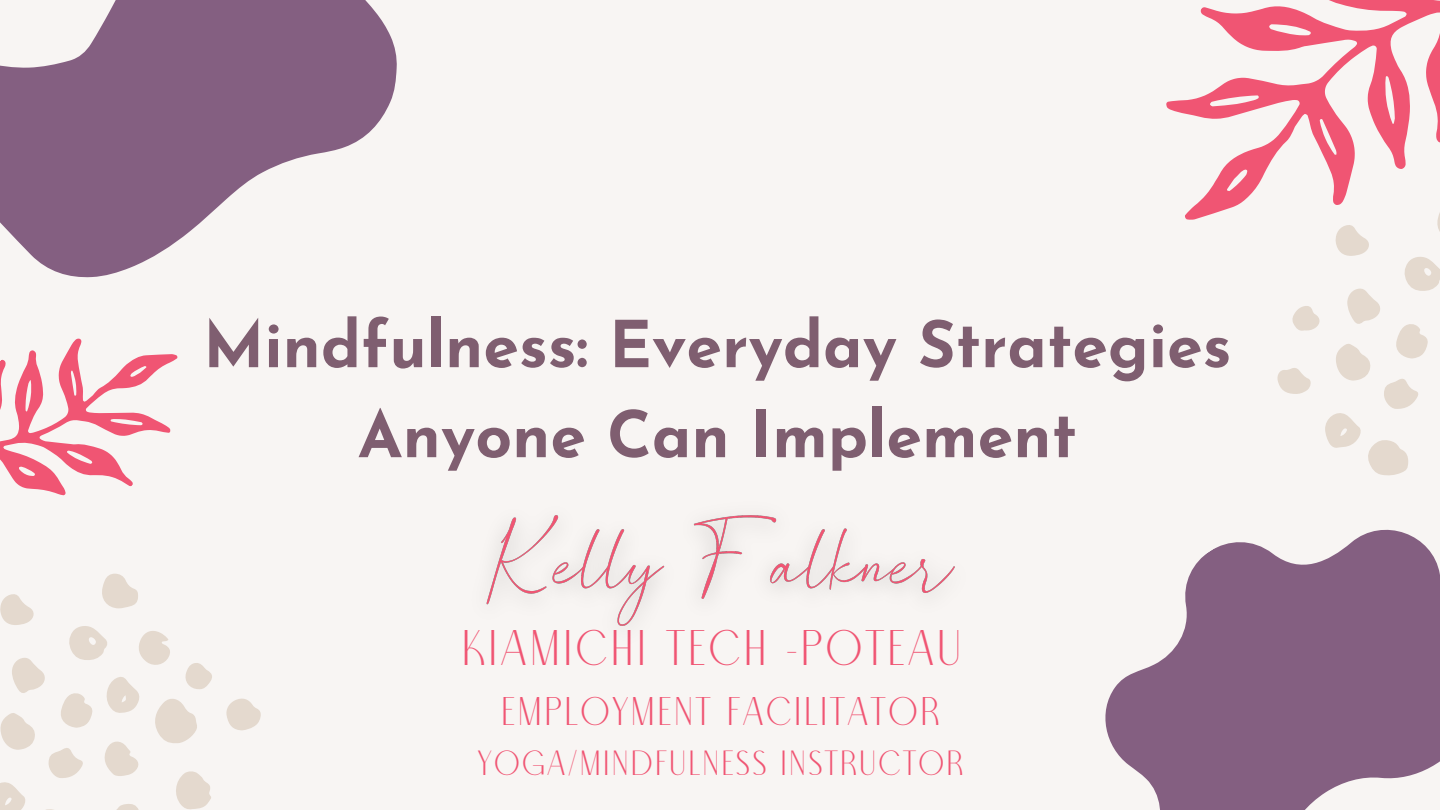
<style>
.page{position:relative;width:1440px;height:810px;background:#f8f5f3}
.page>*{position:absolute;margin:0;border:0;box-sizing:border-box;transform-origin:0 0}
.t1{font:700 64.4px/90px "Josefin Sans";color:#7f5e70;text-align:center}
.t2{font:50px "North Carossela";letter-spacing:.085em;color:#f05573}
.t3{font:40px "North Carossela";letter-spacing:.085em;color:#f05573}
.t4{font:35px "North Carossela";letter-spacing:.085em;color:#f05573}
</style>
<div class="page">
<svg style="left:0;top:0;width:397px;height:270px;fill:#845f81"></svg>
<svg style="left:1166px;top:0;width:274px;height:220px"></svg>
<svg style="left:1105px;top:529px;width:335px;height:281px;fill:#845f81"></svg>
<svg style="left:1276px;top:204px;width:164px;height:272px"></svg>
<svg style="left:226px;top:698px;width:35px;height:32px"></svg>
<svg style="left:0;top:574px;width:212px;height:236px"></svg>
<svg style="left:0;top:270px;width:178px;height:226px"></svg>
<img style="left:486px;top:515px;width:469px;height:111px">
<p class="t1" style="left:203px;top:306px;width:1030px">Mindfulness: Everyday Strategies<br>Anyone Can Implement</p>
<p class="t2" style="left:462px;top:627px;width:500px">KIAMICHI TECH -POTEAU</p>
<p class="t3" style="left:502px;top:695px;width:439px">EMPLOYMENT FACILITATOR</p>
<p class="t4" style="left:478px;top:749px;width:486px">YOGA/MINDFULNESS INSTRUCTOR</p>
</div>
